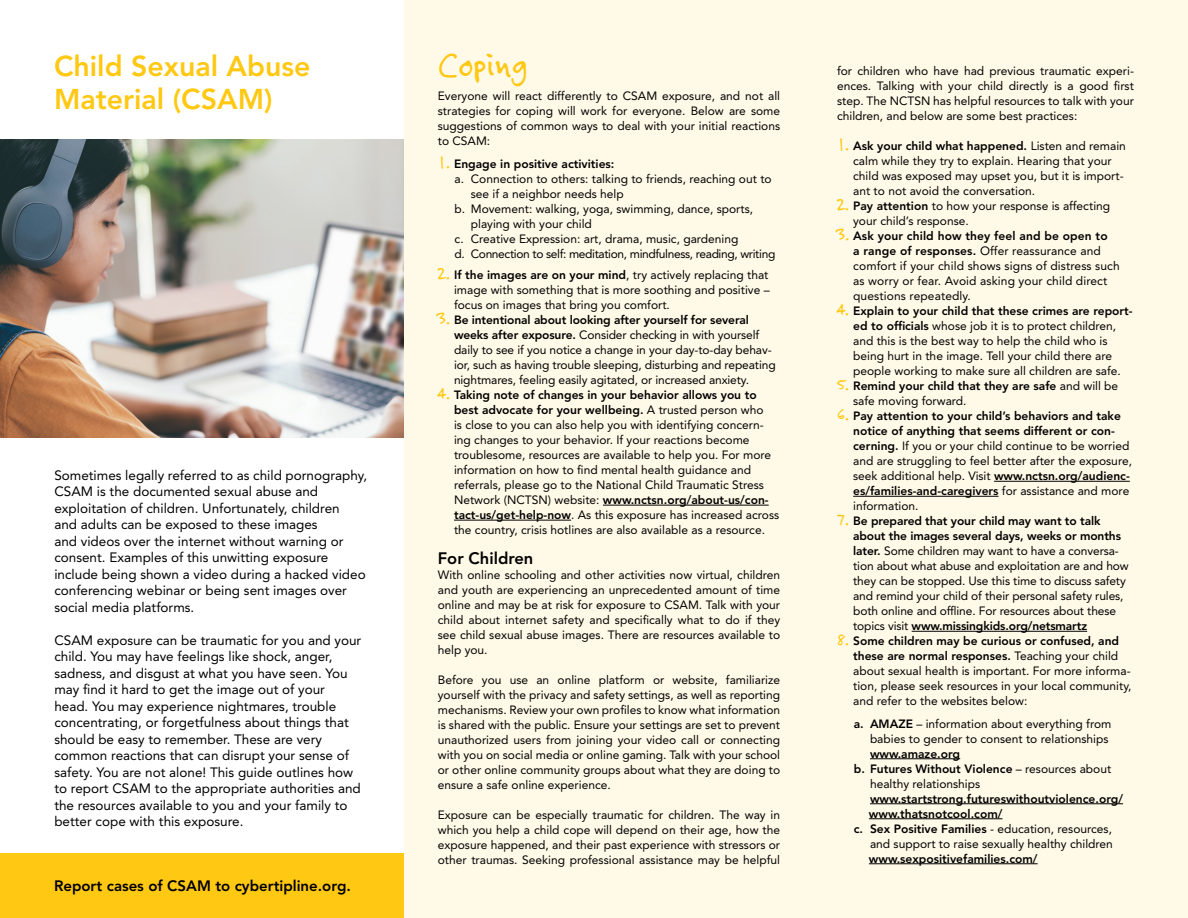
<style>
.page{position:relative;width:1188px;height:918px;background:#fff}
.page>*{position:absolute;margin:0;border:0;box-sizing:border-box;transform-origin:0 0}
.BODY{font:37.5px "Felt Tip Roman";color:#ffc812}
.Body_Copy{font:800 28.5px/33px "Avenir LT Std";color:#ffc812}
.Body_Copy-2{font:800 16.5px "Avenir LT Std";color:#000}
.Body_Copy-3{font:800 15px "Avenir LT Std";color:#000}
.Body_Copy-4{font:13.5px/16.5px "Avenir LT Std";color:#000}
.Numbers{font:12px/15px "Avenir LT Std";color:#000}
.Body_Copy-5{font:12px/15px "Avenir LT Std";color:#000;text-align:justify}
.Body_Copy-6{font:800 12px/15px "Avenir LT Std";color:#000}
.Numbers-2{font:12px "Avenir LT Std";letter-spacing:-.03em;color:#000}
.s1{font-family:"Felt Tip Roman";font-weight:400;font-size:18px;color:#ffc812}
.s2{font-family:"Felt Tip Roman";font-size:18px;color:#ffc812}
.s3{font-weight:800}
.s4{font-weight:400}
</style>
<div class="page">
<div style="left:404px;top:0;width:784px;height:918px;background:#fff9e7"></div>
<hr style="left:603px;top:505px;width:166px;height:1px;background:#000">
<hr style="left:454px;top:520px;width:117px;height:1px;background:#000">
<hr style="left:994px;top:481px;width:136px;height:1px;background:#000">
<hr style="left:853px;top:496px;width:146px;height:1px;background:#000">
<hr style="left:912px;top:631px;width:175px;height:1px;background:#000">
<hr style="left:870px;top:758px;width:90px;height:1px;background:#000">
<hr style="left:870px;top:803px;width:253px;height:1px;background:#000">
<hr style="left:869px;top:818px;width:133px;height:1px;background:#000">
<hr style="left:869px;top:863px;width:169px;height:1px;background:#000">
<div style="left:0;top:853px;width:404px;height:65px;background:#ffc812"></div>
<img style="left:0;top:140px;width:404px;height:298px">
<p class="Body_Copy" style="left:54px;top:49px;width:258px">Child Sexual Abuse<br>Material (CSAM)</p>
<p class="Body_Copy-4" style="left:54px;top:467px;width:314px">Sometimes legally referred to as child pornography, CSAM is the documented sexual abuse and exploitation of children. Unfortunately, children<br>and adults can be exposed to these images<br>and videos over the internet without warning or consent. Examples of this unwitting exposure include being shown a video during a hacked video conferencing webinar or being sent images over social media platforms.</p>
<p class="Body_Copy-4" style="left:54px;top:632px;width:308px">CSAM exposure can be traumatic for you and your child. You may have feelings like shock, anger, sadness, and disgust at what you have seen. You may find it hard to get the image out of your head. You may experience nightmares, trouble concentrating, or forgetfulness about things that should be easy to remember. These are very common reactions that can disrupt your sense of safety. You are not alone! This guide outlines how to report CSAM to the appropriate authorities and the resources available to you and your family to better cope with this exposure.</p>
<p class="Body_Copy-3" style="left:54px;top:877px;width:298px">Report cases of CSAM to cybertipline.org.</p>
<p class="BODY" style="left:438px;top:41px;width:92px">Coping</p>
<p class="Body_Copy-5" style="left:438px;top:89px;width:344px">Everyone will react differently to CSAM exposure, and not all strategies for coping will work for everyone. Below are some suggestions of common ways to deal with your initial reactions to CSAM:</p>
<p class="Body_Copy-6" style="left:438px;top:156px;width:178px"><span class="s1">1.</span> Engage in positive activities:</p>
<p class="Numbers" style="left:471px;top:171px;width:302px;text-indent:-16px">a. Connection to others: talking to friends, reaching out to see if a neighbor needs help</p>
<p class="Numbers" style="left:471px;top:201px;width:284px;text-indent:-16px">b. Movement: walking, yoga, swimming, dance, sports, playing with your child</p>
<p class="Numbers" style="left:455px;top:231px;width:285px">c. Creative Expression: art, drama, music, gardening</p>
<p class="Numbers-2" style="left:455px;top:247px;width:322px">d. Connection to self: meditation, mindfulness, reading, writing</p>
<p class="Numbers" style="left:454px;top:267px;width:317px;text-align:justify;text-indent:-16px"><span class="s2">2.</span> <span class="s3">If the images are on your mind</span>, try actively replacing that image with something that is more soothing and positive – focus on images that bring you comfort.</p>
<p class="Numbers" style="left:454px;top:312px;width:323px;text-indent:-16px"><span class="s2">3.</span> <span class="s3">Be intentional about looking after yourself for several weeks after exposure.</span> Consider checking in with yourself daily to see if you notice a change in your day-to-day behav&shy;ior, such as having trouble sleeping, disturbing and repeating nightmares, feeling easily agitated, or increased anxiety.</p>
<p class="Numbers" style="left:454px;top:387px;width:327px;text-indent:-16px"><span class="s2">4.</span> <span class="s3">Taking note of changes in your behavior allows you to best advocate for your wellbeing.</span> A trusted person who<br>is close to you can also help you with identifying concern&shy;ing changes to your behavior. If your reactions become troublesome, resources are available to help you. For more information on how to find mental health guidance and referrals, please go to the National Child Traumatic Stress Network (NCTSN) website: <span class="s3">www.nctsn.org/about-us/con&shy;tact-us/get-help-now</span>. As this exposure has increased across the country, crisis hotlines are also available as a resource.</p>
<p class="Body_Copy-2" style="left:438px;top:548px;width:97px">For Children</p>
<p class="Body_Copy-5" style="left:438px;top:567px;width:344px">With online schooling and other activities now virtual, children and youth are experiencing an unprecedented amount of time online and may be at risk for exposure to CSAM. Talk with your child about internet safety and specifically what to do if they see child sexual abuse images. There are resources available to help you.</p>
<p class="Body_Copy-5" style="left:438px;top:672px;width:344px">Before you use an online platform or website, familiarize yourself with the privacy and safety settings, as well as reporting mechanisms. Review your own profiles to know what information is shared with the public. Ensure your settings are set to prevent unauthorized users from joining your video call or connecting with you on social media or online gaming. Talk with your school or other online community groups about what they are doing to ensure a safe online experience.</p>
<p class="Body_Copy-5" style="left:438px;top:807px;width:344px">Exposure can be especially traumatic for children. The way in which you help a child cope will depend on their age, how the exposure happened, and their past experience with stressors or other traumas. Seeking professional assistance may be helpful</p>
<p class="Body_Copy-5" style="left:837px;top:64px;width:299px">for children who have had previous traumatic experi&shy;ences. Talking with your child directly is a good first step. The NCTSN has helpful resources to talk with your children, and below are some best practices:</p>
<p class="Numbers" style="left:853px;top:139px;width:274px;text-indent:-16px"><span class="s2">1.</span> <span class="s3">Ask your child what happened.</span> Listen and remain calm while they try to explain. Hearing that your child was exposed may upset you, but it is import&shy;ant to not avoid the conversation.</p>
<p class="Numbers" style="left:853px;top:199px;width:259px;text-indent:-16px"><span class="s2">2.</span> <span class="s3">Pay attention</span> to how your response is affecting your child’s response.</p>
<p class="Numbers" style="left:853px;top:229px;width:268px;text-indent:-16px"><span class="s2">3.</span> <span class="s3">Ask your child how they feel and be open to<br>a range of responses.</span> Offer reassurance and comfort if your child shows signs of distress such as worry or fear. Avoid asking your child direct questions repeatedly.</p>
<p class="Numbers" style="left:853px;top:304px;width:281px;text-indent:-16px"><span class="s2">4.</span> <span class="s3">Explain to your child that these crimes are report&shy;ed to officials</span> whose job it is to protect children, and this is the best way to help the child who is being hurt in the image. Tell your child there are people working to make sure all children are safe.</p>
<p class="Body_Copy-6" style="left:853px;top:378px;width:267px;text-indent:-16px"><span class="s1">5.</span> Remind your child that they are safe <span class="s4">and will be safe moving forward.</span></p>
<p class="Body_Copy-6" style="left:853px;top:408px;width:280px;text-indent:-16px"><span class="s1">6.</span> Pay attention to your child’s behaviors and take notice of anything that seems different or con&shy;cerning. <span class="s4">If you or your child continue to be worried and are struggling to feel better after the exposure, seek additional help. Visit</span> www.nctsn.org/audienc&shy;es/families-and-caregivers <span class="s4">for assistance and more information.</span></p>
<p class="Numbers" style="left:853px;top:514px;width:277px;text-indent:-16px"><span class="s2">7.</span> <span class="s3">Be prepared that your child may want to talk about the images several days, weeks or months later.</span> Some children may want to have a conversa&shy;tion about what abuse and exploitation are and how they can be stopped. Use this time to discuss safety and remind your child of their personal safety rules, both online and offline. For resources about these topics visit <span class="s3">www.missingkids.org/netsmartz</span></p>
<p class="Numbers" style="left:853px;top:634px;width:280px;text-indent:-16px"><span class="s2">8.</span> <span class="s3">Some children may be curious or confused, and these are normal responses.</span> Teaching your child about sexual health is important. For more informa&shy;tion, please seek resources in your local community, and refer to the websites below:</p>
<p class="Numbers" style="left:870px;top:716px;width:243px;text-indent:-16px"><span class="s3">a. AMAZE</span> – information about everything from babies to gender to consent to relationships <span class="s3">www.amaze.org</span></p>
<p class="Body_Copy-6" style="left:870px;top:761px;width:255px;text-indent:-16px">b. Futures Without Violence <span class="s4">– resources about healthy relationships </span>www.startstrong.futureswithoutviolence.org/</p>
<p class="Body_Copy-6" style="left:869px;top:806px;width:135px">www.thatsnotcool.com/</p>
<p class="Numbers" style="left:854px;top:821px;width:261px;text-align:right"><span class="s3">c. Sex Positive Families</span> - education, resources, and support to raise sexually healthy children</p>
<p class="Body_Copy-6" style="left:869px;top:851px;width:170px">www.sexpositivefamilies.com/</p>
</div>
